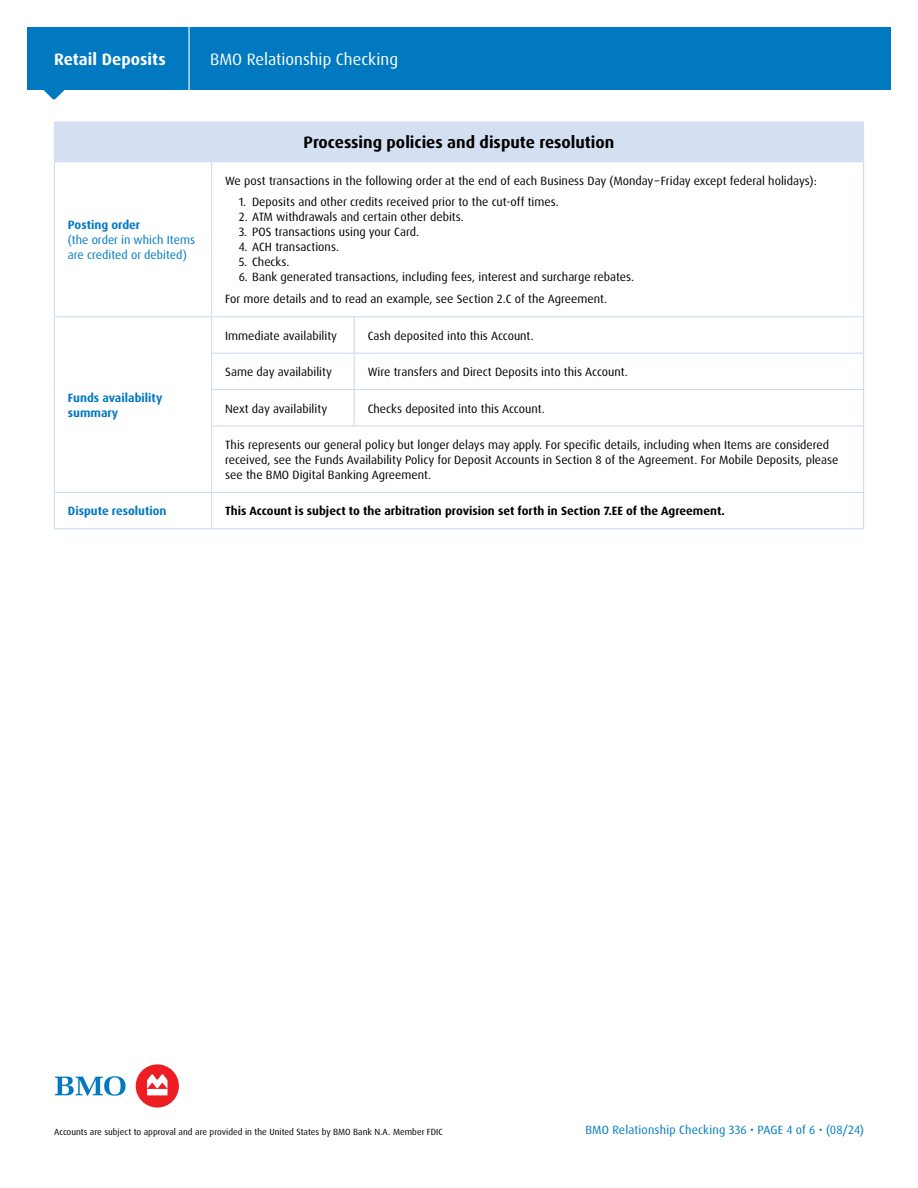
<style>
.page{position:relative;width:918px;height:1188px;background:#fff}
.page>*{position:absolute;margin:0;border:0;box-sizing:border-box;transform-origin:0 0}
.Table_Title__centered_-H3{font:700 16.5px "Dax Pro";color:#000}
.t1{font:16.5px "Dax Pro";color:#fff}
.t2{font:700 16.5px "Dax Pro";letter-spacing:.005em;color:#fff}
.Table_Text-P{font:12px/15px "Dax Pro";color:#000}
.Table_Text-P-2{font:12px/15px "Dax Pro";color:#0079c1}
.Table_Text-P-3{font:700 12px "Dax Pro";color:#000}
.Table_Column_Header-H4_8_10{font:700 12px/15px "Dax Pro";color:#0079c1}
.t3{font:9px "Dax Pro";color:#000}
</style>
<div class="page">
<div style="left:27px;top:28px;width:863px;height:62px;background:#0079c1"></div>
<svg style="left:43px;top:90px;width:22px;height:9px"></svg>
<hr style="left:188px;top:27px;width:2px;height:67px;background:#fff">
<svg style="left:55px;top:1076px;width:71px;height:20px"></svg>
<div style="left:136px;top:1064px;width:43px;height:44px;background:#ed1d24;border-radius:50%"></div>
<svg style="left:147px;top:1074px;width:20px;height:21px"></svg>
<div style="left:54px;top:122px;width:810px;height:40px;background:#d4e0f2"></div>
<hr style="left:54px;top:162px;width:1px;height:154px;background:#c7d8ef">
<hr style="left:211px;top:162px;width:1px;height:154px;background:#c7d8ef">
<hr style="left:863px;top:162px;width:1px;height:154px;background:#c7d8ef">
<hr style="left:54px;top:316px;width:158px;height:1px;background:#c7d8ef">
<hr style="left:54px;top:317px;width:1px;height:36px;background:#c7d8ef">
<hr style="left:54px;top:353px;width:1px;height:37px;background:#c7d8ef">
<hr style="left:54px;top:390px;width:1px;height:36px;background:#c7d8ef">
<hr style="left:54px;top:426px;width:1px;height:66px;background:#c7d8ef">
<hr style="left:212px;top:316px;width:142px;height:1px;background:#c7d8ef">
<hr style="left:211px;top:317px;width:1px;height:36px;background:#c7d8ef">
<hr style="left:354px;top:316px;width:510px;height:1px;background:#c7d8ef">
<hr style="left:354px;top:317px;width:1px;height:36px;background:#c7d8ef">
<hr style="left:863px;top:317px;width:1px;height:36px;background:#c7d8ef">
<hr style="left:211px;top:353px;width:143px;height:1px;background:#c7d8ef">
<hr style="left:211px;top:354px;width:1px;height:35px;background:#c7d8ef">
<hr style="left:354px;top:353px;width:510px;height:1px;background:#c7d8ef">
<hr style="left:354px;top:354px;width:1px;height:35px;background:#c7d8ef">
<hr style="left:863px;top:354px;width:1px;height:35px;background:#c7d8ef">
<hr style="left:211px;top:389px;width:143px;height:1px;background:#c7d8ef">
<hr style="left:211px;top:390px;width:1px;height:36px;background:#c7d8ef">
<hr style="left:354px;top:389px;width:510px;height:1px;background:#c7d8ef">
<hr style="left:354px;top:390px;width:1px;height:36px;background:#c7d8ef">
<hr style="left:863px;top:390px;width:1px;height:36px;background:#c7d8ef">
<hr style="left:211px;top:426px;width:143px;height:1px;background:#c7d8ef">
<hr style="left:211px;top:426px;width:1px;height:66px;background:#c7d8ef">
<hr style="left:354px;top:426px;width:510px;height:1px;background:#c7d8ef">
<hr style="left:863px;top:426px;width:1px;height:66px;background:#c7d8ef">
<hr style="left:54px;top:492px;width:158px;height:1px;background:#c7d8ef">
<hr style="left:54px;top:493px;width:1px;height:35px;background:#c7d8ef">
<hr style="left:212px;top:492px;width:142px;height:1px;background:#c7d8ef">
<hr style="left:211px;top:493px;width:1px;height:35px;background:#c7d8ef">
<hr style="left:354px;top:492px;width:510px;height:1px;background:#c7d8ef">
<hr style="left:863px;top:493px;width:1px;height:35px;background:#c7d8ef">
<hr style="left:54px;top:528px;width:158px;height:1px;background:#c7d8ef">
<hr style="left:212px;top:528px;width:142px;height:1px;background:#c7d8ef">
<hr style="left:354px;top:528px;width:510px;height:1px;background:#c7d8ef">
<h1 class="t2" style="left:54px;top:48px;width:113px">Retail Deposits</h1>
<h1 class="t1" style="left:210px;top:49px;width:189px">BMO Relationship Checking</h1>
<h4 class="Table_Column_Header-H4_8_10" style="left:68px;top:217px;width:74px">Posting order</h4>
<p class="Table_Text-P-2" style="left:68px;top:232px;width:129px">(the order in which Items are credited or debited)</p>
<h4 class="Table_Column_Header-H4_8_10" style="left:68px;top:390px;width:96px">Funds availability summary</h4>
<h3 class="Table_Title__centered_-H3" style="left:304px;top:132px;width:312px">Processing policies and dispute resolution</h3>
<p class="Table_Text-P" style="left:225px;top:173px;width:593px">We post transactions in the following order at the end of each Business Day (Monday– Friday except federal holidays):</p>
<p class="Table_Text-P" style="left:239px;top:195px;width:322px">1. Deposits and other credits received prior to the cut-off times.</p>
<p class="Table_Text-P" style="left:239px;top:210px;width:227px">2. ATM withdrawals and certain other debits.</p>
<p class="Table_Text-P" style="left:239px;top:225px;width:182px">3. POS transactions using your Card.</p>
<p class="Table_Text-P" style="left:239px;top:240px;width:102px">4. ACH transactions.</p>
<p class="Table_Text-P" style="left:239px;top:255px;width:52px">5. Checks.</p>
<p class="Table_Text-P" style="left:239px;top:270px;width:397px">6. Bank generated transactions, including fees, interest and surcharge rebates.</p>
<p class="Table_Text-P" style="left:225px;top:292px;width:384px">For more details and to read an example, see Section 2.C of the Agreement.</p>
<p class="Table_Text-P" style="left:225px;top:328px;width:114px">Immediate availability</p>
<p class="Table_Text-P" style="left:368px;top:328px;width:168px">Cash deposited into this Account.</p>
<p class="Table_Text-P" style="left:225px;top:364px;width:108px">Same day availability</p>
<p class="Table_Text-P" style="left:368px;top:364px;width:262px">Wire transfers and Direct Deposits into this Account.</p>
<p class="Table_Text-P" style="left:225px;top:401px;width:104px">Next day availability</p>
<p class="Table_Text-P" style="left:368px;top:401px;width:179px">Checks deposited into this Account.</p>
<p class="Table_Text-P" style="left:225px;top:437px;width:615px">This represents our general policy but longer delays may apply. For specific details, including when Items are considered received, see the Funds Availability Policy for Deposit Accounts in Section 8 of the Agreement. For Mobile Deposits, please see the BMO Digital Banking Agreement.</p>
<h4 class="Table_Column_Header-H4_8_10" style="left:68px;top:504px;width:100px">Dispute resolution</h4>
<p class="Table_Text-P-3" style="left:225px;top:503px;width:501px">This Account is subject to the arbitration provision set forth in Section 7.EE of the Agreement.</p>
<p class="t3" style="left:54px;top:1126px;width:390px">Accounts are subject to approval and are provided in the United States by BMO Bank N.A. Member FDIC</p>
<p class="Table_Text-P-2" style="left:585px;top:1122px;width:280px">BMO Relationship Checking 336 • PAGE 4 of 6 • (08/24)</p>
</div>
